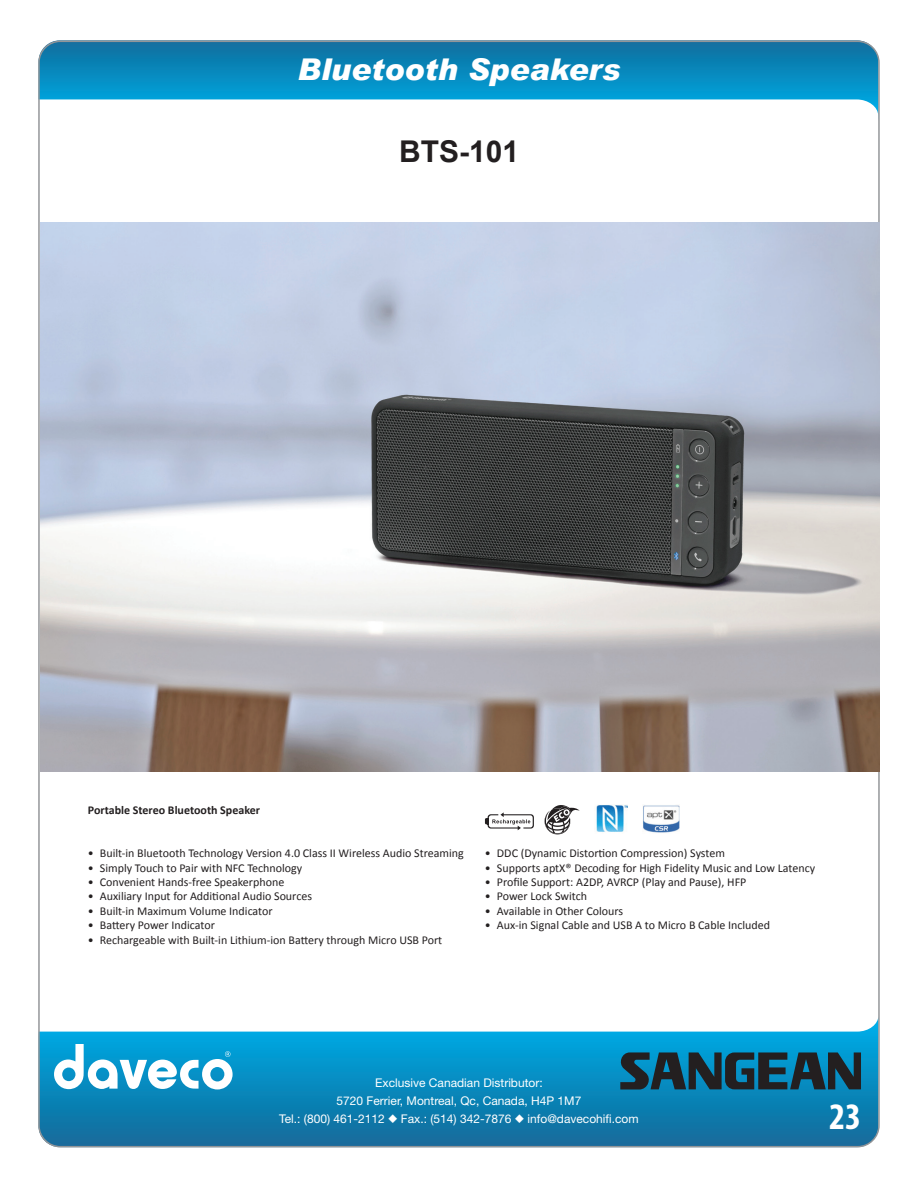
<style>
.page{position:relative;width:918px;height:1188px;background:#fff}
.page>*{position:absolute;margin:0;border:0;box-sizing:border-box;transform-origin:0 0}
.t1{font:700 condensed 37.5px "Myriad Pro";color:#fff}
.t2{font:italic 900 30px "Arial";color:#fff}
.t3{font:700 30px "Arial";color:#231f20}
.t4{font:12px "Calibri";color:#231f20}
.t5{font:12px/18px "Helvetica Neue";color:#fff;text-align:center}
.t6{font:700 12px "Calibri";color:#231f20}
</style>
<div class="page">
<svg style="left:38px;top:1019px;width:840px;height:128px;background:#2894c2"></svg>
<svg style="left:38px;top:40px;width:840px;height:73px"></svg>
<svg style="left:54px;top:1044px;width:179px;height:45px"></svg>
<svg style="left:620px;top:1052px;width:241px;height:37px;background:#174a5e"></svg>
<img style="left:40px;top:222px;width:839px;height:550px">
<svg style="left:485px;top:812px;width:49px;height:18px"></svg>
<svg style="left:545px;top:805px;width:35px;height:29px"></svg>
<img style="left:596px;top:805px;width:32px;height:27px">
<img style="left:643px;top:805px;width:37px;height:28px">
<h2 class="t2" style="left:298px;top:51px;width:324px">Bluetooth Speakers</h2>
<h2 class="t3" style="left:399px;top:132px;width:122px">BTS-101</h2>
<p class="t6" style="left:88px;top:803px;width:174px">Portable Stereo Bluetooth Speaker</p>
<p class="t4" style="left:88px;top:846px;width:377px">• Built-in Bluetooth Technology Version 4.0 Class II Wireless Audio Streaming</p>
<p class="t4" style="left:88px;top:860px;width:216px">• Simply Touch to Pair with NFC Technology</p>
<p class="t4" style="left:88px;top:875px;width:198px">• Convenient Hands-free Speakerphone</p>
<p class="t4" style="left:88px;top:889px;width:226px">• Auxiliary Input for Additional Audio Sources</p>
<p class="t4" style="left:88px;top:903px;width:186px">• Built-in Maximum Volume Indicator</p>
<p class="t4" style="left:88px;top:918px;width:128px">• Battery Power Indicator</p>
<p class="t4" style="left:88px;top:932px;width:356px">• Rechargeable with Built-in Lithium-ion Battery through Micro USB Port</p>
<p class="t4" style="left:485px;top:846px;width:242px">• DDC (Dynamic Distortion Compression) System</p>
<p class="t4" style="left:485px;top:860px;width:332px">• Supports aptX® Decoding for High Fidelity Music and Low Latency</p>
<p class="t4" style="left:485px;top:875px;width:263px">• Profile Support: A2DP, AVRCP (Play and Pause), HFP</p>
<p class="t4" style="left:485px;top:889px;width:104px">• Power Lock Switch</p>
<p class="t4" style="left:485px;top:903px;width:140px">• Available in Other Colours</p>
<p class="t4" style="left:485px;top:918px;width:287px">• Aux-in Signal Cable and USB A to Micro B Cable Included</p>
<p class="t5" style="left:279px;top:1074px;width:361px">Exclusive Canadian Distributor:<br>5720 Ferrier, Montreal, Qc, Canada, H4P 1M7<br>Tel.: (800) 461-2112 ◆ Fax.: (514) 342-7876 ◆ info@davecohifi.com</p>
<h1 class="t1" style="left:829px;top:1093px;width:33px">23</h1>
</div>
